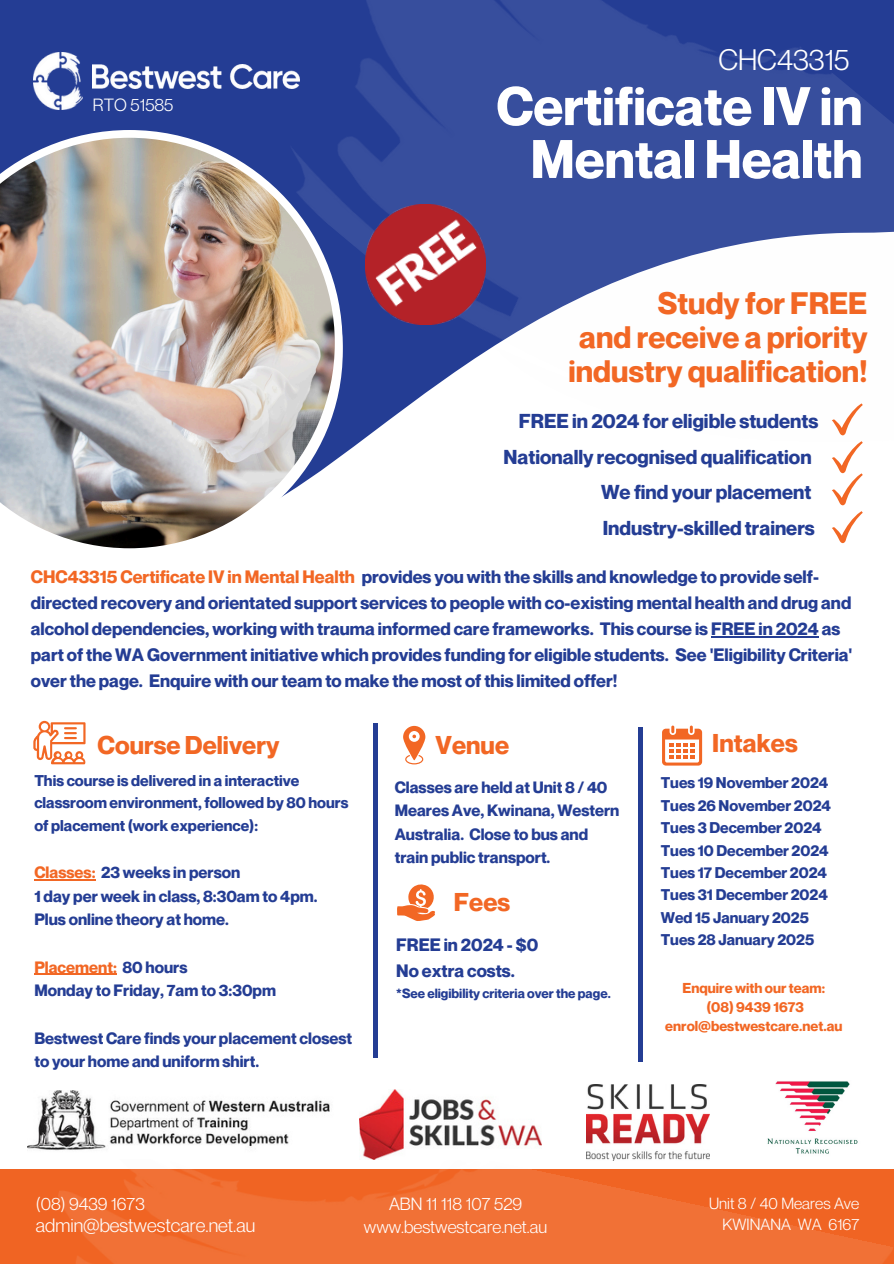
<style>
.page{position:relative;width:894px;height:1264px;background:#fff}
.page>*{position:absolute;margin:0;border:0;box-sizing:border-box;transform-origin:0 0}
.t1{font:700 52.95px/52.8px "Neue Montreal";color:#fff;text-align:right}
.t2{font:700 30.45px/34px "Neue Montreal";color:#f26724;text-align:center}
.t3{font:28.95px "Neue Montreal";color:#fff}
.t4{font:700 25.2px "Neue Montreal";color:#f26724}
.t5{font:700 19.65px "Neue Montreal";color:#243d94}
.t6{font:18.9px "Neue Montreal";color:#fff}
.t7{font:700 17.55px/25.8px "Neue Montreal";color:#243d94}
.t8{font:17.25px "Neue Montreal";color:#fff}
.t9{font:700 16.05px/23.7px "Neue Montreal";color:#243d94}
.t10{font:700 16.05px "Neue Montreal";color:#f26724}
.t11{font:15.9px "Neue Montreal";color:#fff}
.t12{font:700 15.3px/22.5px "Neue Montreal";color:#243d94}
.t13{font:700 15.15px "Neue Montreal";color:#243d94}
.t14{font:700 14.1px "Neue Montreal";color:#f26724}
.t15{font:700 13.05px "Neue Montreal";color:#243d94}
.s1{color:#f26724}
.s2{color:#243d94}
</style>
<div class="page">
<div style="left:0;top:0;width:215px;height:130px;background:#243d94"></div>
<img style="left:33px;top:53px;width:50px;height:56px">
<img style="left:93px;top:64px;width:122px;height:24px">
<img style="left:215px;top:0;width:678px;height:638px">
<svg style="left:831px;top:403px;width:31px;height:32px"></svg>
<img style="left:2px;top:1113px;width:891px;height:150px">
<hr style="left:373px;top:723px;width:4px;height:334px;background:#243d94">
<svg style="left:403px;top:726px;width:22px;height:38px"></svg>
<svg style="left:397px;top:884px;width:38px;height:37px"></svg>
<hr style="left:638px;top:727px;width:4px;height:334px;background:#243d94">
<svg style="left:662px;top:725px;width:40px;height:40px"></svg>
<svg style="left:831px;top:441px;width:31px;height:64px"></svg>
<svg style="left:831px;top:511px;width:31px;height:32px"></svg>
<svg style="left:33px;top:721px;width:53px;height:43px"></svg>
<hr style="left:34px;top:879px;width:61px;height:1px;background:#f26724">
<hr style="left:34px;top:973px;width:83px;height:1px;background:#f26724">
<img style="left:0;top:130px;width:342px;height:426px">
<img style="left:27px;top:1090px;width:332px;height:68px">
<img style="left:763px;top:1081px;width:98px;height:76px">
<img style="left:586px;top:1084px;width:122px;height:76px">
<img style="left:359px;top:1089px;width:182px;height:70px">
<img style="left:366px;top:205px;width:119px;height:119px">
<hr style="left:711px;top:636px;width:107px;height:1px;background:#243d94">
<p class="t8" style="left:93px;top:94px;width:82px">RTO 51585</p>
<p class="t3" style="left:718px;top:42px;width:132px">CHC43315</p>
<p class="t1" style="left:496px;top:79px;width:367px">Certificate IV in<br>Mental Health</p>
<p class="t2" style="left:657px;top:285px;width:211px">Study for FREE</p>
<p class="t2" style="left:568px;top:319px;width:300px">and receive a priority industry qualification!</p>
<p class="t5" style="left:518px;top:409px;width:301px">FREE in 2024 for eligible students</p>
<p class="t5" style="left:503px;top:444px;width:309px">Nationally recognised qualification</p>
<p class="t5" style="left:601px;top:480px;width:212px">We find your placement</p>
<p class="t5" style="left:602px;top:516px;width:213px">Industry-skilled trainers</p>
<p class="t7" style="left:31px;top:564px;width:822px"><span class="s1">CHC43315 Certificate IV in Mental Health</span> provides you with the skills and knowledge to provide self&shy;directed recovery and orientated support services to people with co-existing mental health and drug and alcohol dependencies, working with trauma informed care frameworks. This course is FREE in 2024 as part of the WA Government initiative which provides funding for eligible students. See 'Eligibility Criteria' over the page. Enquire with our team to make the most of this limited offer!</p>
<p class="t4" style="left:97px;top:729px;width:183px">Course Delivery</p>
<p class="t12" style="left:34px;top:769px;width:315px">This course is delivered in a interactive classroom environment, followed by 80 hours of placement (work experience):</p>
<p class="t9" style="left:34px;top:860px;width:207px"><span class="s1">Classes:</span> 23 weeks in person</p>
<p class="t9" style="left:34px;top:884px;width:285px">1 day per week in class, 8:30am to 4pm.<br>Plus online theory at home.</p>
<p class="t10" style="left:34px;top:957px;width:155px">Placement: <span class="s2">80 hours</span></p>
<p class="t9" style="left:34px;top:978px;width:243px">Monday to Friday, 7am to 3:30pm</p>
<p class="t9" style="left:34px;top:1025px;width:319px">Bestwest Care finds your placement closest</p>
<p class="t9" style="left:34px;top:1049px;width:226px">to your home and uniform shirt.</p>
<p class="t4" style="left:435px;top:729px;width:75px">Venue</p>
<p class="t9" style="left:394px;top:774px;width:226px">Classes are held at Unit 8 / 40<br>Meares Ave, Kwinana, Western<br>Australia. Close to bus and train public transport.</p>
<p class="t4" style="left:454px;top:886px;width:58px">Fees</p>
<p class="t7" style="left:396px;top:931px;width:143px">FREE in 2024 - $0</p>
<p class="t7" style="left:396px;top:957px;width:120px">No extra costs.</p>
<p class="t15" style="left:396px;top:985px;width:216px">*See eligibility criteria over the page.</p>
<p class="t4" style="left:712px;top:728px;width:87px">Intakes</p>
<p class="t13" style="left:660px;top:773px;width:169px">Tues 19 November 2024</p>
<p class="t13" style="left:660px;top:796px;width:172px">Tues 26 November 2024</p>
<p class="t13" style="left:660px;top:818px;width:162px">Tues 3 December 2024</p>
<p class="t13" style="left:660px;top:840px;width:169px">Tues 10 December 2024</p>
<p class="t13" style="left:660px;top:863px;width:168px">Tues 17 December 2024</p>
<p class="t13" style="left:660px;top:885px;width:169px">Tues 31 December 2024</p>
<p class="t13" style="left:660px;top:907px;width:150px">Wed 15 January 2025</p>
<p class="t13" style="left:660px;top:930px;width:155px">Tues 28 January 2025</p>
<h6 class="t14" style="left:682px;top:979px;width:144px">Enquire with our team:</h6>
<p class="t14" style="left:706px;top:998px;width:99px">(08) 9439 1673</p>
<p class="t14" style="left:665px;top:1016px;width:179px">enrol@bestwestcare.net.au</p>
<h5 class="t8" style="left:36px;top:1193px;width:110px">(08) 9439 1673</h5>
<h5 class="t11" style="left:709px;top:1193px;width:152px">Unit 8 / 40 Meares Ave</h5>
<h5 class="t11" style="left:722px;top:1214px;width:138px">KWINANA WA 6167</h5>
<h5 class="t8" style="left:389px;top:1193px;width:135px">ABN 11 118 107 529</h5>
<p class="t8" style="left:364px;top:1215px;width:185px">www.bestwestcare.net.au</p>
<p class="t8" style="left:42px;top:1198px;width:110px">(08) 9439 1673</p>
<p class="t11" style="left:714px;top:1198px;width:152px">Unit 8 / 40 Meares Ave</p>
<h2 class="t11" style="left:728px;top:1219px;width:138px">KWINANA WA 6167</h2>
<h1 class="t8" style="left:395px;top:1198px;width:135px">ABN 11 118 107 529</h1>
<p class="t8" style="left:370px;top:1220px;width:185px">www.bestwestcare.net.au</p>
<p class="t6" style="left:36px;top:1213px;width:221px">admin@bestwestcare.net.au</p>
<p class="t6" style="left:42px;top:1218px;width:221px">admin@bestwestcare.net.au</p>
</div>
